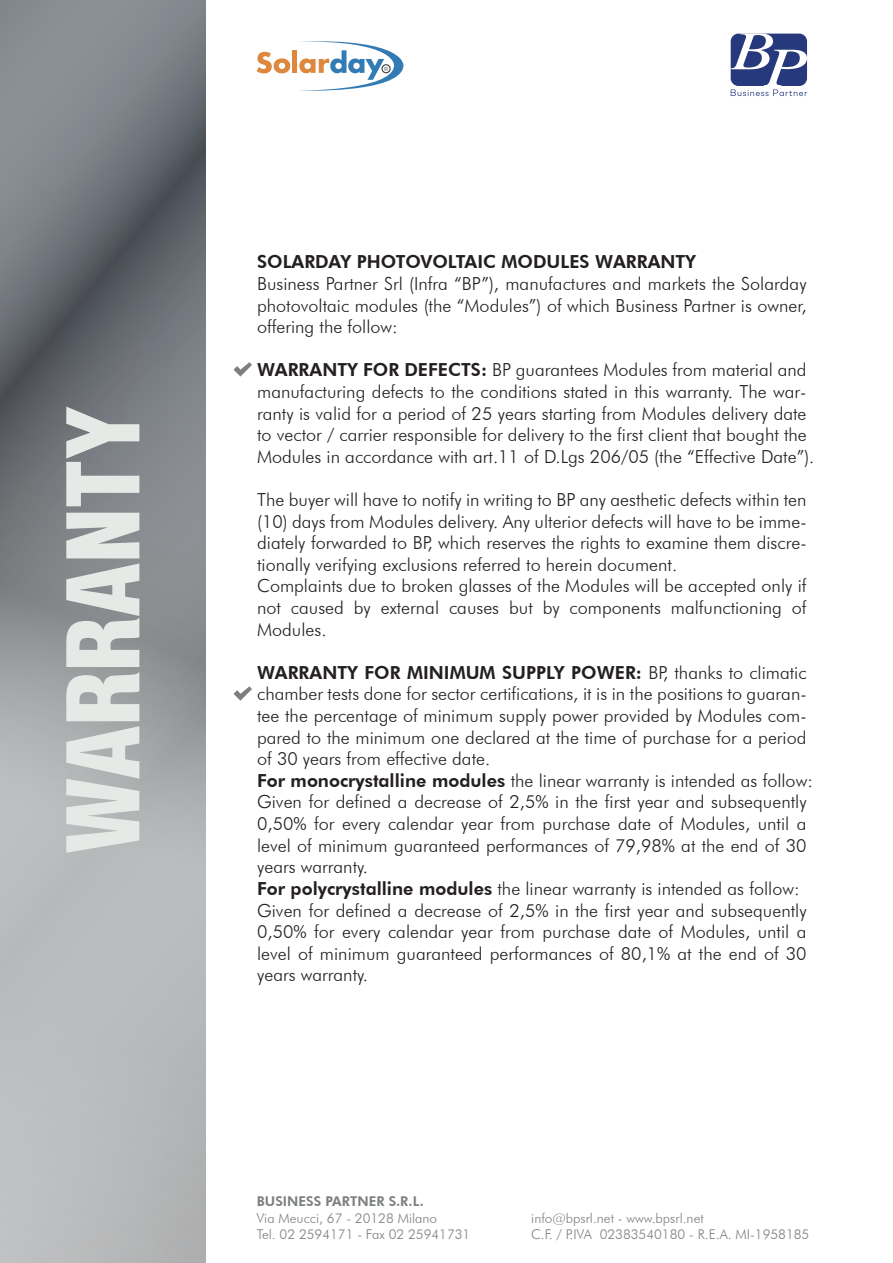
<style>
.page{position:relative;width:893px;height:1263px;background:#fff}
.page>*{position:absolute;margin:0;border:0;box-sizing:border-box;transform-origin:0 0}
.t1{font:300 18px/21.6px "Futura BT";color:#231f20}
.t2{font:800 18px "Futura BT";color:#231f20}
.t3{font:300 13.5px "Futura BT";color:#7c7f81}
.t4{font:800 13.5px "Futura BT";color:#7c7f81}
.t5{font:5.25px "Sinhala Sangam MN";color:#3e3e3f}
.s1{font-weight:800}
</style>
<div class="page">
<svg style="left:0;top:0;width:206px;height:1263px;background:#94979a"></svg>
<svg style="left:234px;top:362px;width:18px;height:14px"></svg>
<svg style="left:234px;top:686px;width:18px;height:15px"></svg>
<svg style="left:257px;top:52px;width:33px;height:21px"></svg>
<div style="left:292px;top:50px;width:5px;height:23px;background:#dd883d"></div>
<svg style="left:299px;top:41px;width:105px;height:50px"></svg>
<svg style="left:731px;top:33px;width:76px;height:63px"></svg>
<svg style="left:66px;top:513px;width:73px;height:340px;background:#cdcfcf"></svg>
<svg style="left:66px;top:407px;width:73px;height:99px;background:#aeb1b3"></svg>
<p class="t5" style="left:384px;top:65px;width:5px">R</p>
<p class="t2" style="left:257px;top:251px;width:441px">SOLARDAY PHOTOVOLTAIC MODULES WARRANTY</p>
<p class="t1" style="left:257px;top:273px;width:551px;text-align:justify">Business Partner Srl (Infra “BP”), manufactures and markets the Solarday photovoltaic modules (the “Modules”) of which Business Partner is owner, offering the follow:</p>
<p class="t1" style="left:257px;top:359px;width:559px"><span class="s1">WARRANTY FOR DEFECTS:</span> BP guarantees Modules from material and manufacturing defects to the conditions stated in this warranty. The war&shy;ranty is valid for a period of 25 years starting from Modules delivery date to vector / carrier responsible for delivery to the first client that bought the Modules in accordance with art.11 of D.Lgs 206/05 (the “Effective Date”).</p>
<p class="t1" style="left:257px;top:489px;width:551px">The buyer will have to notify in writing to BP any aesthetic defects within ten (10) days from Modules delivery. Any ulterior defects will have to be imme&shy;diately forwarded to BP, which reserves the rights to examine them discre&shy;tionally verifying exclusions referred to herein document.<br>Complaints due to broken glasses of the Modules will be accepted only if not caused by external causes but by components malfunctioning of Modules.</p>
<p class="t1" style="left:257px;top:661px;width:557px"><span class="s1">WARRANTY FOR MINIMUM SUPPLY POWER:</span> BP, thanks to climatic chamber tests done for sector certifications, it is in the positions to guaran&shy;tee the percentage of minimum supply power provided by Modules com&shy;pared to the minimum one declared at the time of purchase for a period of 30 years from effective date.<br><span class="s1">For monocrystalline modules</span> the linear warranty is intended as follow:<br>Given for defined a decrease of 2,5% in the first year and subsequently 0,50% for every calendar year from purchase date of Modules, until a level of minimum guaranteed performances of 79,98% at the end of 30 years warranty.<br><span class="s1">For polycrystalline modules</span> the linear warranty is intended as follow:<br>Given for defined a decrease of 2,5% in the first year and subsequently 0,50% for every calendar year from purchase date of Modules, until a level of minimum guaranteed performances of 80,1% at the end of 30 years warranty.</p>
<p class="t4" style="left:257px;top:1193px;width:168px">BUSINESS PARTNER S.R.L.</p>
<p class="t3" style="left:257px;top:1209px;width:182px">Via Meucci, 67 - 20128 Milano</p>
<p class="t3" style="left:531px;top:1209px;width:174px">info@bpsrl.net - www.bpsrl.net</p>
<p class="t3" style="left:257px;top:1226px;width:215px">Tel. 02 2594171 - Fax 02 25941731</p>
<p class="t3" style="left:531px;top:1226px;width:280px">C.F. / P.IVA 02383540180 - R.E.A. MI-1958185</p>
</div>
